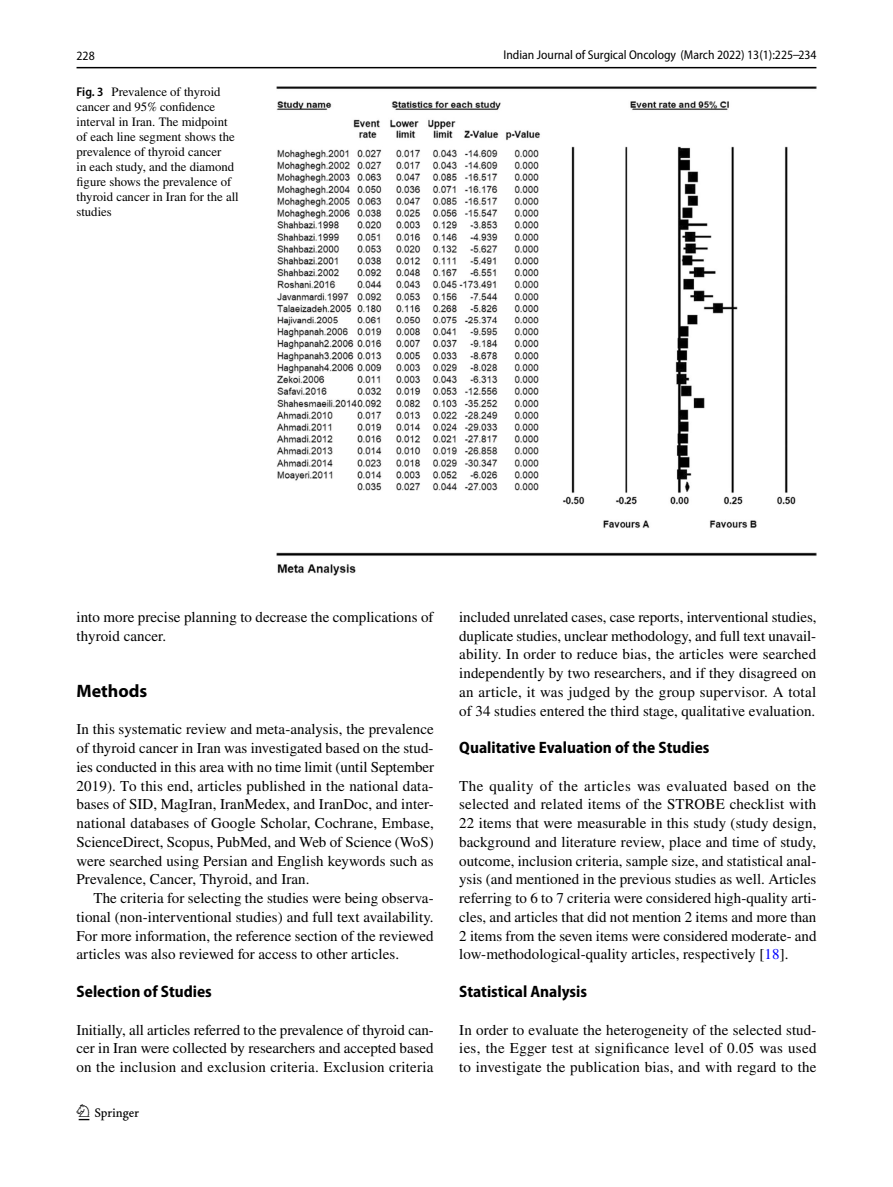
<style>
.page{position:relative;width:893px;height:1187px;background:#fff}
.page>*{position:absolute;margin:0;border:0;box-sizing:border-box;transform-origin:0 0}
.t1{font:22.5px "Springnew Regular 2";color:#000}
.t2{font:700 18px "Myriad Pro";color:#000}
.t3{font:700 semi-condensed 16.5px "Myriad Pro";color:#000}
.t4{font:15px/18.8px "STIX Regular 2";letter-spacing:.005em;color:#000;text-align:justify}
.t5{font:12.75px/15px "STIX Regular 2";color:#000}
.t6{font:semi-condensed 12.75px "Myriad Pro";color:#000}
.t7{font:semi-condensed 12.75px "Wpglkc Myriad Pro";color:#000}
.s1{font-family:"Myriad Pro";font-weight:600;font-stretch:semi-condensed}
.s2{font-family:"Myriad Pro Semi Cn 3";font-stretch:normal}
.s3{font-family:"STIX";font-stretch:normal;font-size:16.35px}
.s4{color:#00f}
</style>
<div class="page">
<hr style="left:77px;top:67px;width:739px;height:1px;background:#000">
<img style="left:276px;top:87px;width:540px;height:488px">
<p class="t7" style="left:76px;top:51px;width:20px">228</p>
<p class="t5" style="left:77px;top:85px;width:164px"><span class="s1">Fig. 3</span> Prevalence of thyroid cancer and 95% confidence interval in Iran. The midpoint of each line segment shows the prevalence of thyroid cancer<br>in each study, and the diamond figure shows the prevalence of thyroid cancer in Iran for the all studies</p>
<p class="t6" style="left:503px;top:48px;width:315px">Indian Journal of Surgical Oncology <span class="s2">(March 2022) 13(1):225</span><span class="s3">–</span><span class="s2">234</span></p>
<p class="t4" style="left:77px;top:608px;width:358px">into more precise planning to decrease the complications of thyroid cancer.</p>
<p class="t2" style="left:77px;top:679px;width:72px">Methods</p>
<p class="t4" style="left:77px;top:721px;width:359px">In this systematic review and meta-analysis, the prevalence of thyroid cancer in Iran was investigated based on the stud&shy;ies conducted in this area with no time limit (until September 2019). To this end, articles published in the national data&shy;bases of SID, MagIran, IranMedex, and IranDoc, and inter&shy;national databases of Google Scholar, Cochrane, Embase, ScienceDirect, Scopus, PubMed, and Web of Science (WoS) were searched using Persian and English keywords such as Prevalence, Cancer, Thyroid, and Iran.</p>
<p class="t4" style="left:77px;top:889px;width:359px;text-indent:17px">The criteria for selecting the studies were being observa&shy;tional (non-interventional studies) and full text availability.<br>For more information, the reference section of the reviewed articles was also reviewed for access to other articles.</p>
<p class="t3" style="left:77px;top:982px;width:137px">Selection of Studies</p>
<p class="t4" style="left:77px;top:1021px;width:359px">Initially, all articles referred to the prevalence of thyroid can&shy;cer in Iran were collected by researchers and accepted based on the inclusion and exclusion criteria. Exclusion criteria</p>
<h1 class="t1" style="left:79px;top:1104px;width:62px">1 3</h1>
<p class="t4" style="left:459px;top:608px;width:359px">included unrelated cases, case reports, interventional studies, duplicate studies, unclear methodology, and full text unavail&shy;ability. In order to reduce bias, the articles were searched independently by two researchers, and if they disagreed on an article, it was judged by the group supervisor. A total of 34 studies entered the third stage, qualitative evaluation.</p>
<p class="t3" style="left:459px;top:738px;width:252px">Qualitative Evaluation of the Studies</p>
<p class="t4" style="left:459px;top:777px;width:359px">The quality of the articles was evaluated based on the selected and related items of the STROBE checklist with 22 items that were measurable in this study (study design, background and literature review, place and time of study, outcome, inclusion criteria, sample size, and statistical anal&shy;ysis (and mentioned in the previous studies as well. Articles referring to 6 to 7 criteria were considered high-quality arti&shy;cles, and articles that did not mention 2 items and more than 2 items from the seven items were considered moderate- and low-methodological-quality articles, respectively [<span class="s4">18</span>].</p>
<p class="t3" style="left:459px;top:982px;width:129px">Statistical Analysis</p>
<p class="t4" style="left:459px;top:1021px;width:359px">In order to evaluate the heterogeneity of the selected stud&shy;ies, the Egger test at significance level of 0.05 was used to investigate the publication bias, and with regard to the</p>
</div>
